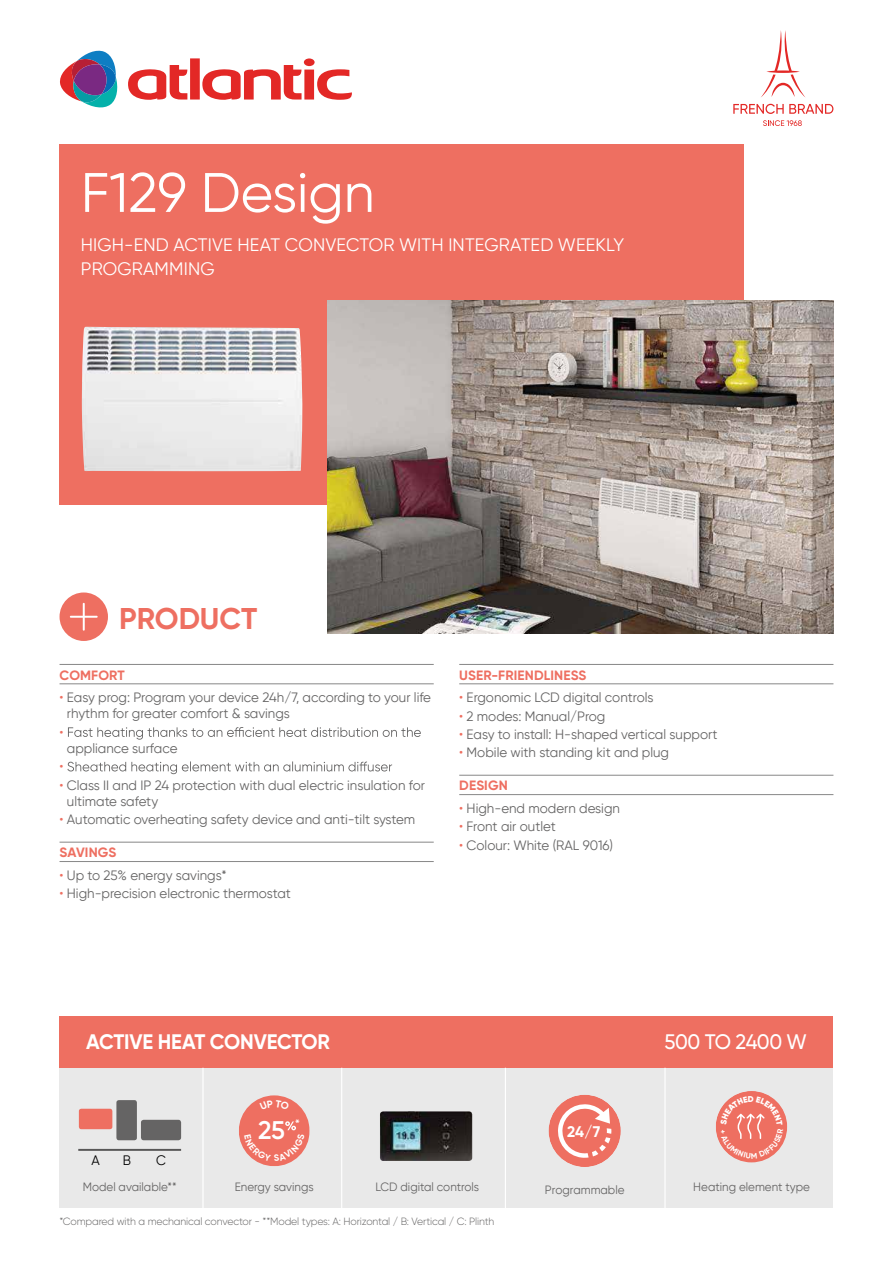
<style>
.page{position:relative;width:893px;height:1263px;background:#fff}
.page>*{position:absolute;margin:0;border:0;box-sizing:border-box;transform-origin:0 0}
.t1{font:55.5px "Gilroy";color:#fff}
.t2{font:700 30px "Gilroy";color:#ee6f61}
.t3{font:600 25.5px "Gilroy";color:#fff}
.t4{font:700 21px "Gilroy";letter-spacing:-.01em;color:#fff}
.t5{font:500 21px "Gilroy";letter-spacing:-.03em;color:#fff}
.t6{font:18px/24px "Gilroy";letter-spacing:.01em;color:#fff}
.t7{font:700 15.45px "Gilroy";color:#fff}
.t8{font:13.65px "Gilroy";color:#010101}
.t9{font:13.5px/16.2px "Gilroy";color:#656464}
.t10{font:700 13.5px "Gilroy";letter-spacing:.01em;color:#ee6f61}
.t11{font:13.5px "Gilroy";color:#ee6f61}
.t12{font:500 13.5px "Gilroy";color:#fff}
.t13{font:12px "Gilroy";color:#656464}
.t14{font:300 10.5px "Gilroy";letter-spacing:-.015em;color:#656464}
.s1{color:#ee6f61}
</style>
<div class="page">
<div style="left:60px;top:1019px;width:773px;height:188px;background:#e9e9e9"></div>
<div style="left:60px;top:144px;width:684px;height:361px;background:#ee6f61"></div>
<div style="left:60px;top:1016px;width:773px;height:51px;background:#ee6f61"></div>
<svg style="left:60px;top:51px;width:58px;height:56px"></svg>
<svg style="left:128px;top:58px;width:224px;height:42px"></svg>
<svg style="left:761px;top:30px;width:45px;height:68px"></svg>
<svg style="left:733px;top:104px;width:100px;height:10px"></svg>
<svg style="left:763px;top:120px;width:39px;height:6px"></svg>
<img style="left:327px;top:301px;width:506px;height:332px">
<hr style="left:202px;top:1068px;width:2px;height:144px;background:#fff">
<hr style="left:505px;top:1068px;width:1px;height:144px;background:#fff">
<hr style="left:341px;top:1068px;width:1px;height:144px;background:#fff">
<hr style="left:664px;top:1068px;width:2px;height:144px;background:#fff">
<div style="left:79px;top:1109px;width:33px;height:20px;background:#ee6f61;border-radius:2px"></div>
<div style="left:116px;top:1100px;width:21px;height:40px;background:#656464;border-radius:2px"></div>
<div style="left:141px;top:1120px;width:40px;height:20px;background:#656464;border-radius:3px"></div>
<hr style="left:78px;top:1149px;width:103px;height:2px;background:#585757">
<div style="left:549px;top:1095px;width:72px;height:72px;background:#ee6f61;border-radius:50%"></div>
<svg style="left:556px;top:1103px;width:55px;height:55px"></svg>
<hr style="left:60px;top:664px;width:374px;height:1px;background:#878787">
<hr style="left:60px;top:683px;width:374px;height:1px;background:#878787">
<hr style="left:60px;top:842px;width:374px;height:1px;background:#878787">
<hr style="left:60px;top:861px;width:374px;height:1px;background:#878787">
<svg style="left:68px;top:727px;width:353px;height:13px"></svg>
<svg style="left:67px;top:761px;width:325px;height:13px"></svg>
<hr style="left:459px;top:664px;width:374px;height:1px;background:#878787">
<hr style="left:459px;top:683px;width:374px;height:1px;background:#878787">
<hr style="left:459px;top:775px;width:374px;height:1px;background:#878787">
<hr style="left:459px;top:794px;width:374px;height:1px;background:#878787">
<div style="left:60px;top:592px;width:48px;height:49px;background:#ee6f61;border-radius:50%"></div>
<svg style="left:70px;top:603px;width:28px;height:28px"></svg>
<img style="left:82px;top:327px;width:220px;height:144px">
<img style="left:380px;top:1111px;width:92px;height:50px">
<svg style="left:716px;top:1091px;width:71px;height:71px"></svg>
<svg style="left:239px;top:1095px;width:71px;height:71px"></svg>
<h1 class="t1" style="left:81px;top:159px;width:295px">F129 Design</h1>
<h3 class="t6" style="left:81px;top:232px;width:545px">HIGH-END ACTIVE HEAT CONVECTOR WITH INTEGRATED WEEKLY<br>PROGRAMMING</h3>
<h2 class="t2" style="left:119px;top:600px;width:140px">PRODUCT</h2>
<p class="t10" style="left:60px;top:666px;width:67px">COMFORT</p>
<p class="t9" style="left:67px;top:689px;width:366px;text-indent:-7px"><span class="s1">•</span> Easy prog: Program your device 24h/7, according to your life rhythm for greater comfort &amp; savings</p>
<p class="t11" style="left:60px;top:724px;width:6px">•</p>
<p class="t9" style="left:67px;top:740px;width:112px">appliance surface</p>
<p class="t11" style="left:60px;top:758px;width:6px">•</p>
<p class="t9" style="left:67px;top:777px;width:360px;text-indent:-7px"><span class="s1">•</span> Class II and IP 24 protection with dual electric insulation for ultimate safety</p>
<p class="t9" style="left:60px;top:811px;width:357px"><span class="s1">•</span> Automatic overheating safety device and anti-tilt system</p>
<p class="t10" style="left:60px;top:844px;width:58px">SAVINGS</p>
<p class="t9" style="left:60px;top:867px;width:169px"><span class="s1">•</span> Up to 25% energy savings*</p>
<p class="t9" style="left:60px;top:885px;width:233px"><span class="s1">•</span> High-precision electronic thermostat</p>
<p class="t10" style="left:459px;top:666px;width:129px">USER-FRIENDLINESS</p>
<p class="t9" style="left:459px;top:689px;width:196px"><span class="s1">•</span> Ergonomic LCD digital controls</p>
<p class="t9" style="left:459px;top:708px;width:148px"><span class="s1">•</span> 2 modes: Manual/Prog</p>
<p class="t9" style="left:459px;top:726px;width:260px"><span class="s1">•</span> Easy to install: H-shaped vertical support</p>
<p class="t9" style="left:459px;top:744px;width:211px"><span class="s1">•</span> Mobile with standing kit and plug</p>
<p class="t10" style="left:459px;top:777px;width:50px">DESIGN</p>
<p class="t9" style="left:459px;top:800px;width:162px"><span class="s1">•</span> High-end modern design</p>
<p class="t9" style="left:459px;top:818px;width:98px"><span class="s1">•</span> Front air outlet</p>
<p class="t9" style="left:459px;top:837px;width:155px"><span class="s1">•</span> Colour: White (RAL 9016)</p>
<h3 class="t4" style="left:86px;top:1029px;width:245px">ACTIVE HEAT CONVECTOR</h3>
<h3 class="t5" style="left:665px;top:1029px;width:144px">500 TO 2400 W</h3>
<p class="t8" style="left:91px;top:1152px;width:10px">A</p>
<p class="t8" style="left:123px;top:1152px;width:10px">B</p>
<p class="t8" style="left:156px;top:1152px;width:11px">C</p>
<h3 class="t3" style="left:258px;top:1114px;width:29px">25</h3>
<p class="t12" style="left:295px;top:1115px;width:7px">*</p>
<p class="t7" style="left:567px;top:1121px;width:35px">24/7</p>
<p class="t13" style="left:83px;top:1179px;width:95px">Model available**</p>
<p class="t13" style="left:235px;top:1179px;width:81px">Energy savings</p>
<p class="t13" style="left:375px;top:1179px;width:105px">LCD digital controls</p>
<p class="t13" style="left:545px;top:1182px;width:81px">Programmable</p>
<p class="t13" style="left:693px;top:1179px;width:118px">Heating element type</p>
<p class="t14" style="left:60px;top:1215px;width:436px">*Compared with a mechanical convector - **Model types: A: Horizontal / B: Vertical / C: Plinth</p>
</div>
